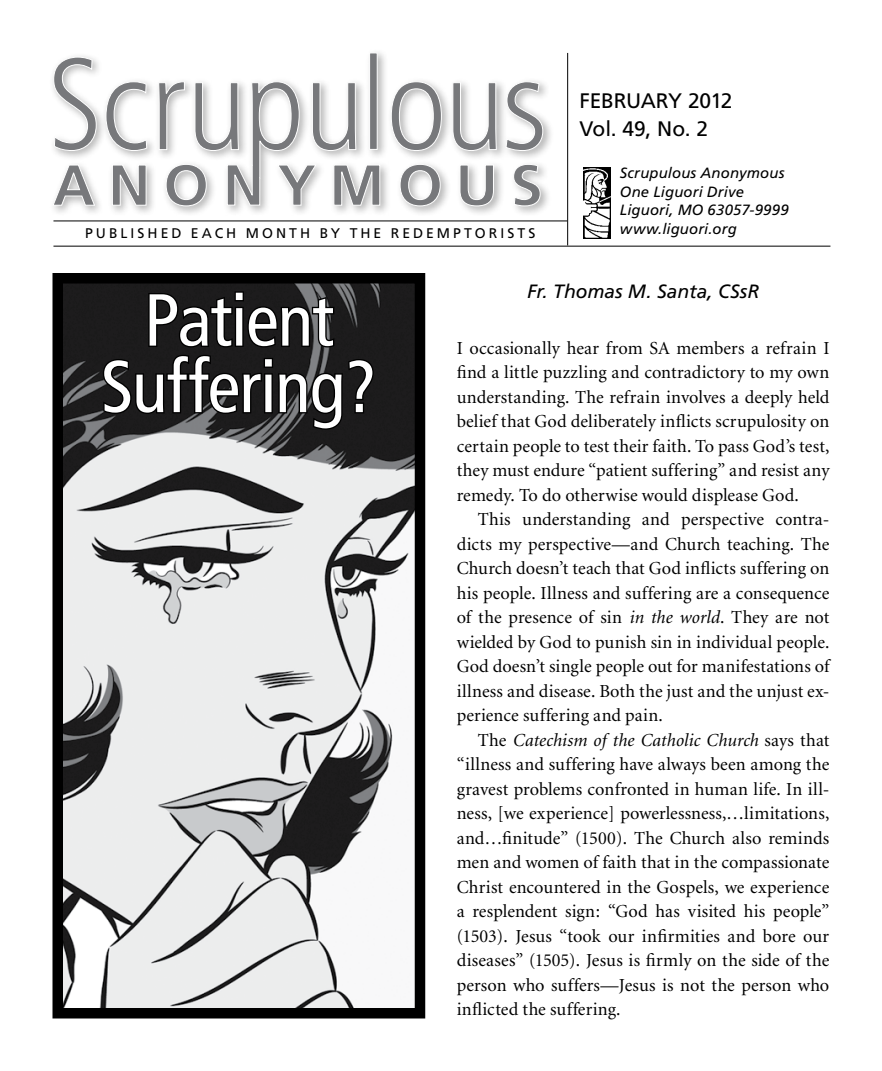
<style>
.page{position:relative;width:882px;height:1071px;background:#fff}
.page>*{position:absolute;margin:0;border:0;box-sizing:border-box;transform-origin:0 0}
.t1{font:condensed 73.5px/66.5px "Frutiger";letter-spacing:-.015em;color:#fff;text-align:center}
.t2{font:21px/28px "Frutiger";letter-spacing:-.02em;color:#000}
.t3{font:italic 19.25px "Frutiger";color:#000}
.t4{font:18.38px/24.5px "Minion";letter-spacing:.005em;color:#000;text-align:justify}
.t5{font:italic 14.88px/18.4px "Frutiger";letter-spacing:.01em;color:#000}
.t6{font:14px "Frutiger";letter-spacing:.215em;color:#000}
.s1{font-style:italic}
</style>
<div class="page">
<hr style="left:567px;top:53px;width:1px;height:192px;background:#000">
<hr style="left:53px;top:220px;width:514px;height:1px;background:#000">
<div style="left:48px;top:48px;width:505px;height:169px;background:#000;opacity:.3"></div>
<svg style="left:52px;top:164px;width:44px;height:42px"></svg>
<svg style="left:390px;top:81px;width:52px;height:70px"></svg>
<svg style="left:53px;top:56px;width:44px;height:95px"></svg>
<svg style="left:105px;top:81px;width:43px;height:70px"></svg>
<div style="left:369px;top:52px;width:9px;height:98px;background:#77787b;border:1px solid #fff"></div>
<svg style="left:452px;top:82px;width:45px;height:69px"></svg>
<svg style="left:505px;top:81px;width:39px;height:70px"></svg>
<svg style="left:112px;top:164px;width:35px;height:42px"></svg>
<svg style="left:158px;top:81px;width:223px;height:126px"></svg>
<svg style="left:399px;top:163px;width:42px;height:44px"></svg>
<svg style="left:459px;top:164px;width:35px;height:43px"></svg>
<svg style="left:513px;top:163px;width:28px;height:44px"></svg>
<img style="left:584px;top:167px;width:26px;height:71px">
<hr style="left:53px;top:246px;width:777px;height:1px;background:#000">
<img style="left:63px;top:284px;width:351px;height:723px">
<div style="left:52px;top:273px;width:373px;height:745px;border:10px solid #000"></div>
<svg style="left:102px;top:290px;width:273px;height:141px;background:#1c1c1d"></svg>
<p class="t6" style="left:85px;top:225px;width:452px">PUBLISHED EACH MONTH BY THE REDEMP TOR ISTS</p>
<p class="t2" style="left:580px;top:87px;width:154px">FEB RUARY 2012<br>VOL. 49, NO. 2</p>
<p class="t5" style="left:620px;top:164px;width:170px">Scrupulous Anonymous<br>One Liguori Drive<br>Liguori, MO 63057-9999 www.liguori.org</p>
<h1 class="t1" style="left:101px;top:287px;width:277px">Patient<br>Suffering?</h1>
<p class="t3" style="left:527px;top:280px;width:234px">Fr. Thomas M. Santa, CSsR</p>
<p class="t4" style="left:457px;top:336px;width:374px">I occasionally hear from SA members a refrain I find a little puzzling and contradictory to my own understanding. The refrain involves a deeply held belief that God deliberately inflicts scrupulosity on certain people to test their faith. To pass God’s test, they must endure “patient suffering” and resist any remedy. To do otherwise would displease God.</p>
<p class="t4" style="left:457px;top:508px;width:374px;text-indent:21px">This understanding and perspective contra&shy;dicts my perspective—and Church teaching. The Church doesn’t teach that God inflicts suffering on his people. Illness and suffering are a consequence of the presence of sin <span class="s1">in the world</span>. They are not wielded by God to punish sin in individual people.<br>God doesn’t single people out for manifestations of illness and disease. Both the just and the unjust ex&shy;perience suffering and pain.</p>
<p class="t4" style="left:457px;top:728px;width:374px;text-indent:21px">The <span class="s1">Catechism of the Catholic Church</span> says that “illness and suffering have always been among the gravest problems confronted in human life. In ill&shy;ness, [we experience] powerlessness,…limitations, and…finitude” (1500). The Church also reminds men and women of faith that in the compassionate Christ encountered in the Gospels, we experience a resplendent sign: “God has visited his people” (1503). Jesus “took our infirmities and bore our diseases” (1505). Jesus is firmly on the side of the person who suffers—Jesus is not the person who inflicted the suffering.</p>
</div>
